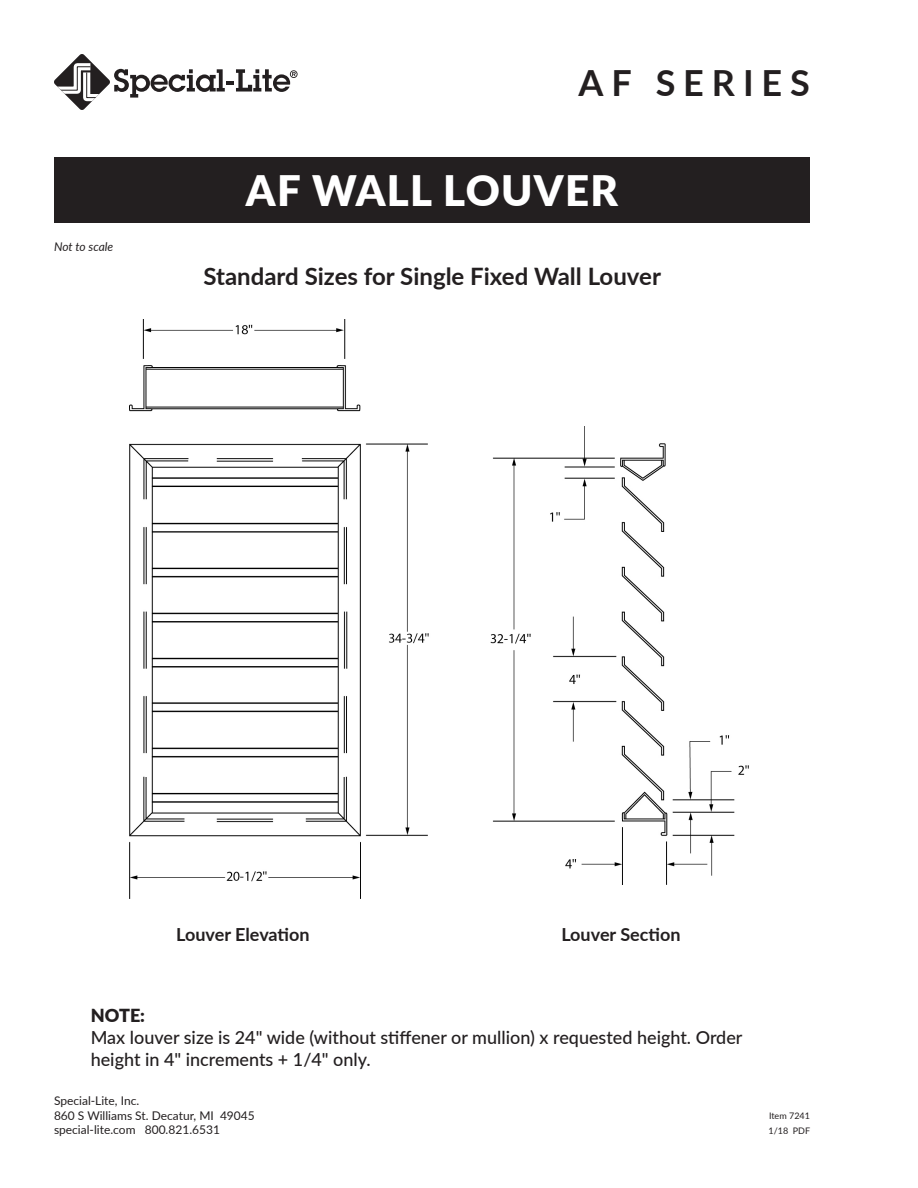
<style>
.page{position:relative;width:918px;height:1188px;background:#fff}
.page>*{position:absolute;margin:0;border:0;box-sizing:border-box;transform-origin:0 0}
.t1{font:900 42px "Lato";letter-spacing:.03em;color:#fff}
.t2{font:700 36px "Lato";letter-spacing:.22em;color:#231f20}
.t3{font:700 24px "Lato";color:#231f20}
.t4{font:500 18px/21.6px "Lato";color:#231f20}
.t5{font:700 18px "Lato";color:#231f20}
.t6{font:900 18px "Lato";color:#231f20}
.t7{font:12px "Lato";color:#231f20}
.t8{font:italic 12px "Lato";letter-spacing:-.005em;color:#231f20}
.t9{font:9px/15px "Lato";color:#231f20}
</style>
<div class="page">
<img style="left:129px;top:319px;width:300px;height:580px">
<img style="left:490px;top:426px;width:259px;height:459px">
<div style="left:54px;top:157px;width:756px;height:66px;background:#231f20"></div>
<svg style="left:54px;top:54px;width:244px;height:56px"></svg>
<p class="t2" style="left:579px;top:57px;width:233px">AF SERIES</p>
<p class="t8" style="left:54px;top:238px;width:61px">Not to scale</p>
<p class="t1" style="left:246px;top:160px;width:374px">AF WALL LOUVER</p>
<p class="t3" style="left:204px;top:258px;width:459px">Standard Sizes for Single Fixed Wall Louver</p>
<p class="t5" style="left:176px;top:921px;width:135px">Louver Elevation</p>
<p class="t5" style="left:561px;top:921px;width:121px">Louver Section</p>
<p class="t6" style="left:91px;top:1002px;width:56px">NOTE:</p>
<p class="t4" style="left:91px;top:1026px;width:653px">Max louver size is 24" wide (without stiffener or mullion) x requested height. Order height in 4" increments + 1/4" only.</p>
<p class="t7" style="left:54px;top:1092px;width:87px">Special-Lite, Inc.</p>
<p class="t7" style="left:54px;top:1107px;width:202px">860 S Williams St. Decatur, MI 49045</p>
<p class="t7" style="left:54px;top:1121px;width:168px">special-lite.com 800.821.6531</p>
<p class="t9" style="left:769px;top:1108px;width:43px">Item 7241<br>1/18 PDF</p>
</div>
